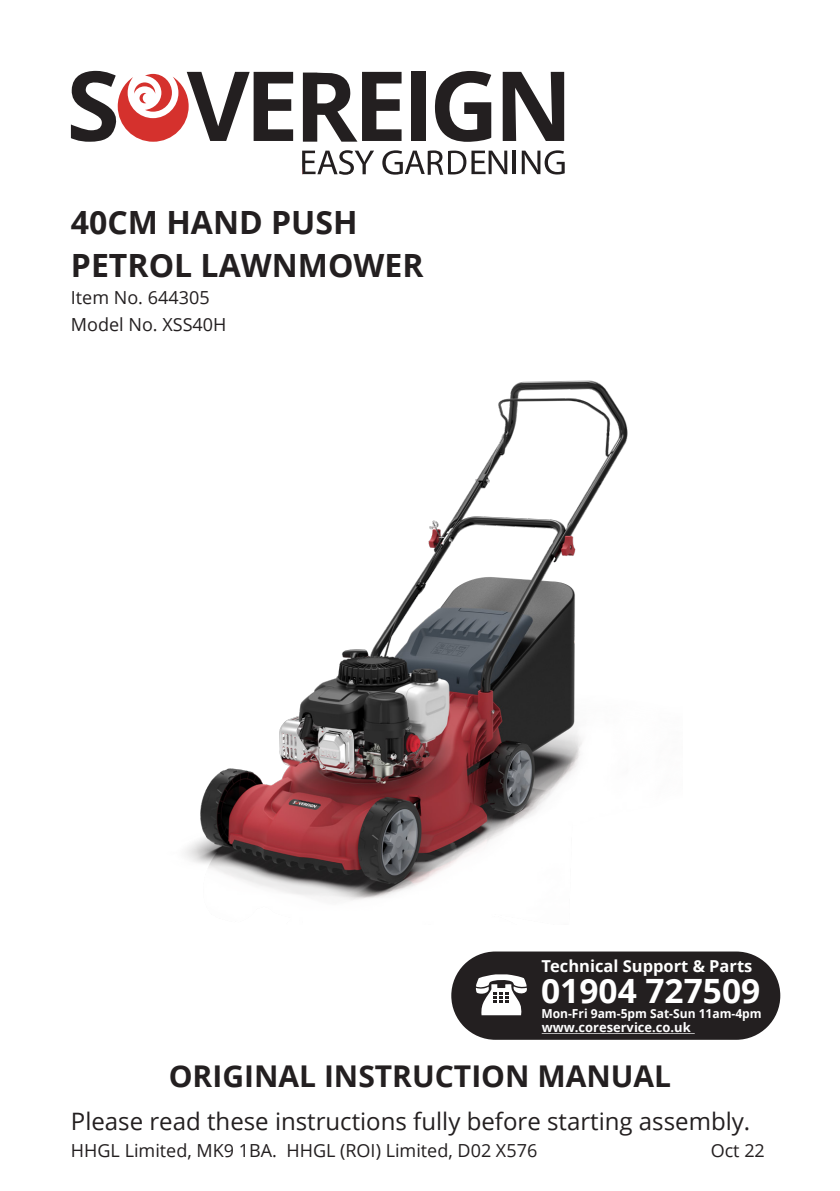
<style>
.page{position:relative;width:840px;height:1191px;background:#fff}
.page>*{position:absolute;margin:0;border:0;box-sizing:border-box;transform-origin:0 0}
.t1{font:700 33.4px "Open Sans";color:#fff}
.t2{font:700 32px "Open Sans";color:#231f20}
.t3{font:700 30px "Open Sans";color:#231f20}
.t4{font:24px "Open Sans";color:#231f20}
.t5{font:18px "Open Sans";color:#231f20}
.t6{font:700 16.4px "Open Sans";color:#fff}
.t7{font:700 13px "Open Sans";color:#fff}
.t8{font:700 12.4px "Open Sans";color:#fff}
</style>
<div class="page">
<img style="left:185px;top:380px;width:443px;height:520px">
<div style="left:411px;top:72px;width:14px;height:69px;background:#231f20"></div>
<svg style="left:502px;top:72px;width:62px;height:69px"></svg>
<svg style="left:303px;top:72px;width:98px;height:70px"></svg>
<svg style="left:434px;top:71px;width:57px;height:71px"></svg>
<svg style="left:71px;top:71px;width:222px;height:71px"></svg>
<svg style="left:382px;top:150px;width:125px;height:25px"></svg>
<hr style="left:512px;top:151px;width:3px;height:23px;background:#231f20">
<svg style="left:521px;top:150px;width:43px;height:24px"></svg>
<svg style="left:302px;top:150px;width:72px;height:25px"></svg>
<svg style="left:451px;top:951px;width:330px;height:89px;background:#3c393a"></svg>
<p class="t2" style="left:71px;top:200px;width:288px">40CM HAND PUSH</p>
<p class="t2" style="left:71px;top:243px;width:354px">PETROL LAWNMOWER</p>
<p class="t5" style="left:71px;top:285px;width:140px">Item No. 644305</p>
<p class="t5" style="left:71px;top:312px;width:157px">Model No. XSS40H</p>
<p class="t6" style="left:541px;top:954px;width:212px">Technical Support &amp; Parts</p>
<h1 class="t1" style="left:541px;top:967px;width:220px">01904 727509</h1>
<p class="t8" style="left:541px;top:1004px;width:222px">Mon-Fri 9am-5pm Sat-Sun 11am-4pm</p>
<p class="t7" style="left:541px;top:1018px;width:150px">www.coreservice.co.uk</p>
<p class="t3" style="left:169px;top:1054px;width:503px">ORIGINAL INSTRUCTION MANUAL</p>
<p class="t4" style="left:71px;top:1104px;width:680px">Please read these instructions fully before starting assembly.</p>
<p class="t5" style="left:71px;top:1137px;width:467px">HHGL Limited, MK9 1BA. HHGL (ROI) Limited, D02 X576</p>
<p class="t5" style="left:710px;top:1137px;width:56px">Oct 22</p>
</div>
